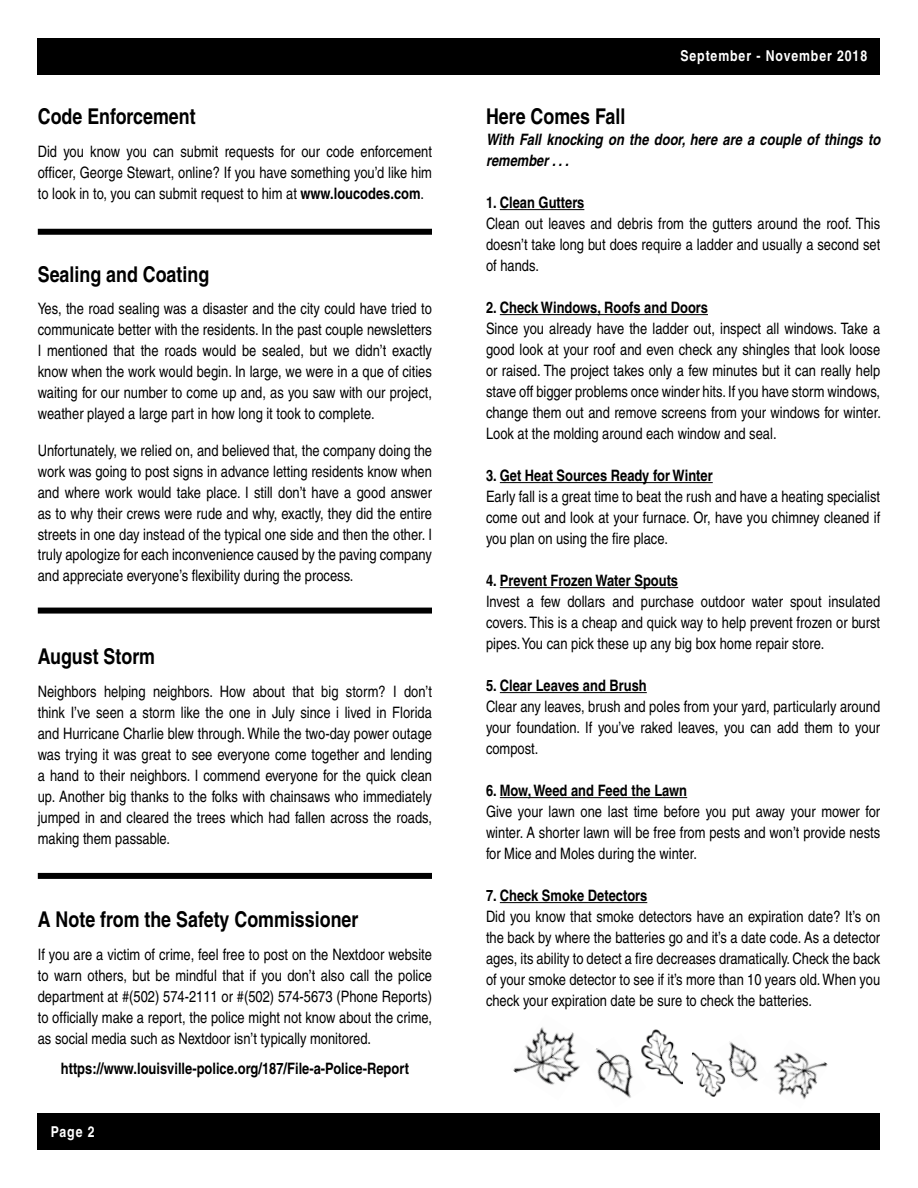
<style>
.page{position:relative;width:918px;height:1188px;background:#fff}
.page>*{position:absolute;margin:0;border:0;box-sizing:border-box;transform-origin:0 0}
.t1{font:700 condensed 21.75px "Helvetica";color:#000}
.t2{font:condensed 15.75px/21px "Helvetica";color:#000;text-align:justify}
.t3{font:700 condensed 15.75px "Helvetica";color:#000}
.t4{font:italic 700 condensed 15.75px/21px "Helvetica";color:#000}
.t5{font:700 condensed 15px "Helvetica";letter-spacing:.06em;color:#fff}
.s1{font-weight:700}
</style>
<div class="page">
<div style="left:38px;top:38px;width:842px;height:36px;background:#000"></div>
<div style="left:38px;top:1114px;width:842px;height:36px;background:#000"></div>
<div style="left:38px;top:229px;width:394px;height:6px;background:#000"></div>
<div style="left:38px;top:608px;width:394px;height:6px;background:#000"></div>
<div style="left:38px;top:873px;width:394px;height:6px;background:#000"></div>
<hr style="left:500px;top:209px;width:84px;height:1px;background:#000">
<hr style="left:500px;top:314px;width:208px;height:1px;background:#000">
<hr style="left:500px;top:482px;width:213px;height:1px;background:#000">
<hr style="left:500px;top:587px;width:178px;height:1px;background:#000">
<hr style="left:500px;top:692px;width:147px;height:1px;background:#000">
<hr style="left:500px;top:797px;width:187px;height:1px;background:#000">
<hr style="left:500px;top:902px;width:147px;height:1px;background:#000">
<img style="left:646px;top:1029px;width:36px;height:56px">
<img style="left:513px;top:1027px;width:67px;height:58px">
<img style="left:595px;top:1045px;width:51px;height:53px">
<img style="left:692px;top:1052px;width:29px;height:45px">
<img style="left:773px;top:1052px;width:55px;height:47px">
<img style="left:717px;top:1041px;width:41px;height:49px">
<h1 class="t1" style="left:38px;top:103px;width:159px">Code Enforcement</h1>
<p class="t2" style="left:38px;top:141px;width:396px">Did you know you can submit requests for our code enforcement officer, George Stewart, online? If you have something you’d like him to look in to, you can submit request to him at <span class="s1">www.loucodes.com</span>.</p>
<h1 class="t1" style="left:38px;top:261px;width:173px">Sealing and Coating</h1>
<p class="t2" style="left:38px;top:298px;width:396px">Yes, the road sealing was a disaster and the city could have tried to communicate better with the residents. In the past couple newsletters I mentioned that the roads would be sealed, but we didn’t exactly know when the work would begin. In large, we were in a que of cities waiting for our number to come up and, as you saw with our project, weather played a large part in how long it took to complete.</p>
<p class="t2" style="left:38px;top:439px;width:396px">Unfortunately, we relied on, and believed that, the company doing the work was going to post signs in advance letting residents know when and where work would take place. I still don’t have a good answer as to why their crews were rude and why, exactly, they did the entire streets in one day instead of the typical one side and then the other. I truly apologize for each inconvenience caused by the paving company and appreciate everyone’s flexibility during the process.</p>
<h1 class="t1" style="left:38px;top:643px;width:119px">August Storm</h1>
<p class="t2" style="left:38px;top:681px;width:396px">Neighbors helping neighbors. How about that big storm? I don’t think I’ve seen a storm like the one in July since i lived in Florida and Hurricane Charlie blew through. While the two-day power outage was trying it was great to see everyone come together and lending a hand to their neighbors. I commend everyone for the quick clean up. Another big thanks to the folks with chainsaws who immediately jumped in and cleared the trees which had fallen across the roads, making them passable.</p>
<h1 class="t1" style="left:38px;top:906px;width:322px">A Note from the Safety Commissioner</h1>
<p class="t2" style="left:38px;top:943px;width:396px">If you are a victim of crime, feel free to post on the Nextdoor website to warn others, but be mindful that if you don’t also call the police department at #(502) 574-2111 or #(502) 574-5673 (Phone Reports) to officially make a report, the police might not know about the crime, as social media such as Nextdoor isn’t typically monitored.</p>
<p class="t3" style="left:61px;top:1058px;width:350px">https://www.louisville-police.org/187/File-a-Police-Report</p>
<p class="t5" style="left:51px;top:1123px;width:45px">Page 2</p>
<p class="t5" style="left:680px;top:47px;width:188px">September - November 2018</p>
<h1 class="t1" style="left:486px;top:103px;width:141px">Here Comes Fall</h1>
<p class="t4" style="left:486px;top:129px;width:396px">With Fall knocking on the door, here are a couple of things to remember . . .</p>
<p class="t3" style="left:486px;top:193px;width:100px">1. Clean Gutters</p>
<p class="t2" style="left:486px;top:213px;width:396px">Clean out leaves and debris from the gutters around the roof. This doesn’t take long but does require a ladder and usually a second set of hands.</p>
<p class="t3" style="left:486px;top:298px;width:224px">2. Check Windows, Roofs and Doors</p>
<p class="t2" style="left:486px;top:318px;width:396px">Since you already have the ladder out, inspect all windows. Take a good look at your roof and even check any shingles that look loose or raised. The project takes only a few minutes but it can really help stave off bigger problems once winder hits. If you have storm windows, change them out and remove screens from your windows for winter.<br>Look at the molding around each window and seal.</p>
<p class="t3" style="left:486px;top:466px;width:228px">3. Get Heat Sources Ready for Winter</p>
<p class="t2" style="left:486px;top:486px;width:396px">Early fall is a great time to beat the rush and have a heating specialist come out and look at your furnace. Or, have you chimney cleaned if you plan on using the fire place.</p>
<p class="t3" style="left:486px;top:571px;width:194px">4. Prevent Frozen Water Spouts</p>
<p class="t2" style="left:486px;top:591px;width:396px">Invest a few dollars and purchase outdoor water spout insulated covers. This is a cheap and quick way to help prevent frozen or burst pipes. You can pick these up any big box home repair store.</p>
<p class="t3" style="left:486px;top:676px;width:162px">5. Clear Leaves and Brush</p>
<p class="t2" style="left:486px;top:696px;width:396px">Clear any leaves, brush and poles from your yard, particularly around your foundation. If you’ve raked leaves, you can add them to your compost.</p>
<p class="t3" style="left:486px;top:781px;width:203px">6. Mow, Weed and Feed the Lawn</p>
<p class="t2" style="left:486px;top:801px;width:396px">Give your lawn one last time before you put away your mower for winter. A shorter lawn will be free from pests and won’t provide nests for Mice and Moles during the winter.</p>
<p class="t3" style="left:486px;top:886px;width:163px">7. Check Smoke Detectors</p>
<p class="t2" style="left:486px;top:906px;width:396px">Did you know that smoke detectors have an expiration date? It’s on the back by where the batteries go and it’s a date code. As a detector ages, its ability to detect a fire decreases dramatically. Check the back of your smoke detector to see if it’s more than 10 years old. When you check your expiration date be sure to check the batteries.</p>
</div>
